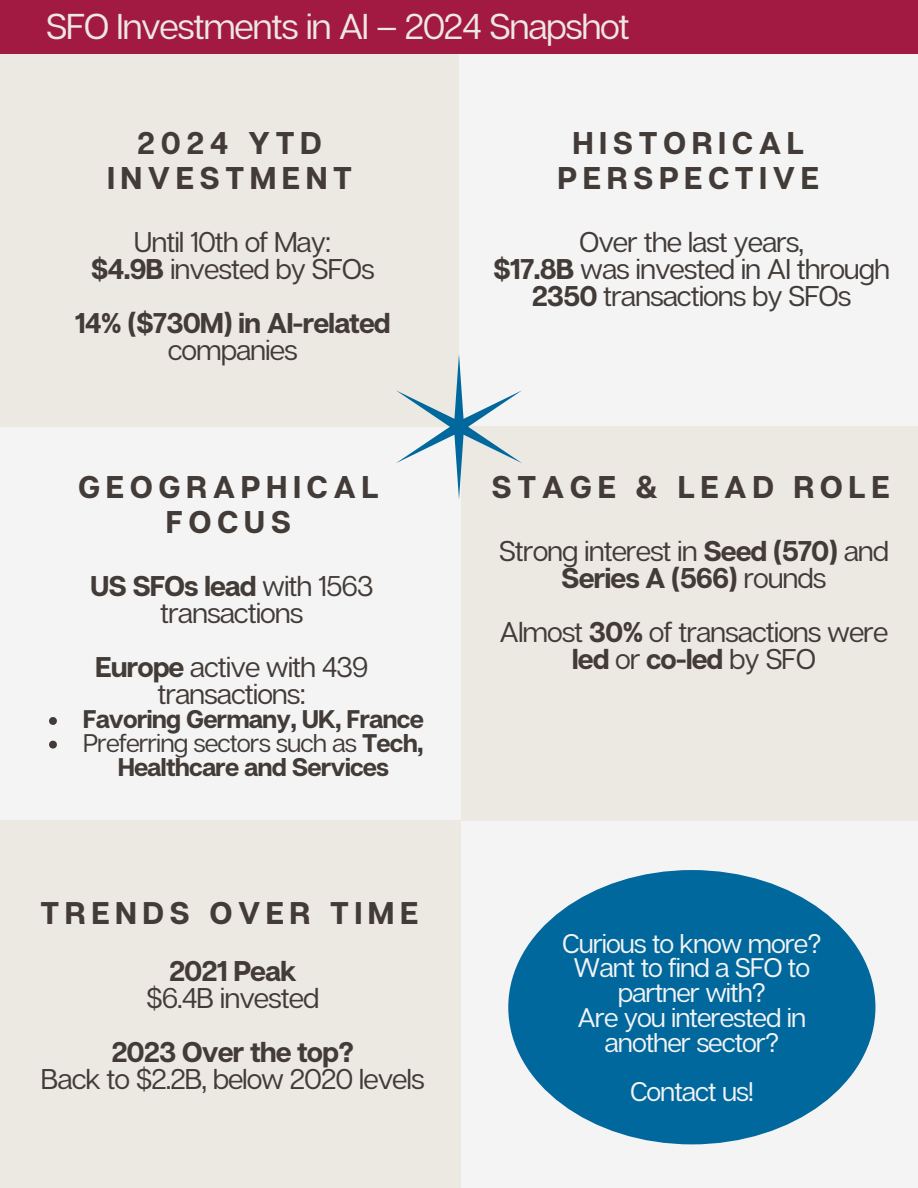
<style>
.page{position:relative;width:918px;height:1188px;background:#f4f4f4}
.page>*{position:absolute;margin:0;border:0;box-sizing:border-box;transform-origin:0 0}
.t1{font:35.85px "Articulat CF";letter-spacing:-.04em;color:#ece8e2}
.t2{font:700 31.35px/34.8px "Articulat CF";letter-spacing:.175em;color:#423b38;text-align:center}
.t3{font:28.5px/27px "Articulat CF";letter-spacing:-.04em;color:#423b38;text-align:center}
.t4{font:700 28.5px/27px "Articulat CF";letter-spacing:-.04em;color:#423b38;text-align:center}
.t5{font:26.85px/24.8px "Articulat CF";letter-spacing:-.04em;color:#f4f4f4;text-align:center}
.t6{font:700 25.5px/23.7px "Articulat CF";letter-spacing:-.04em;color:#423b38;text-align:center}
.s1{font-weight:700}
.s2{font-weight:400}
</style>
<div class="page">
<div style="left:0;top:6px;width:459px;height:421px;background:#ece8e2"></div>
<div style="left:0;top:0;width:918px;height:54px;background:#a21942"></div>
<div style="left:0;top:821px;width:461px;height:367px;background:#ece8e2"></div>
<svg style="left:49px;top:717px;width:8px;height:8px"></svg>
<svg style="left:49px;top:741px;width:8px;height:8px"></svg>
<div style="left:461px;top:427px;width:457px;height:394px;background:#ece8e2"></div>
<svg style="left:396px;top:354px;width:126px;height:145px"></svg>
<svg style="left:508px;top:870px;width:367px;height:274px;fill:#00689d"></svg>
<h1 class="t1" style="left:46px;top:4px;width:586px">SFO Investments in AI – 2024 Snapshot</h1>
<h2 class="t2" style="left:107px;top:125px;width:246px">2024 YTD<br>INVESTMENT</h2>
<h3 class="t3" style="left:91px;top:228px;width:286px">Until 10th of May:<br><span class="s1">$4.9B</span> invested by SFOs</h3>
<h3 class="t4" style="left:75px;top:309px;width:318px">14% ($730M) in AI-related <span class="s2">companies</span></h3>
<p class="t2" style="left:78px;top:468px;width:302px">GEOGRAPHICAL<br>FOCUS</p>
<h2 class="t3" style="left:90px;top:571px;width:285px"><span class="s1">US SFOs lead</span> with 1563 transactions</h2>
<h3 class="t3" style="left:95px;top:652px;width:275px"><span class="s1">Europe</span> active with 439 transactions:</h3>
<h3 class="t6" style="left:83px;top:707px;width:343px">Favoring Germany, UK, France</h3>
<h2 class="t6" style="left:83px;top:730px;width:342px"><span class="s2">Preferring sectors such as</span> Tech,<br>Healthcare and Services</h2>
<p class="t2" style="left:41px;top:895px;width:379px">TRENDS OVER TIME</p>
<h2 class="t3" style="left:146px;top:957px;width:175px"><span class="s1">2021 Peak </span>$6.4B invested</h2>
<h3 class="t3" style="left:41px;top:1038px;width:385px"><span class="s1">2023 Over the top?<br></span>Back to $2.2B, below 2020 levels</h3>
<h2 class="t2" style="left:558px;top:125px;width:263px">HISTORICAL<br>PERSPECTIVE</h2>
<h3 class="t3" style="left:493px;top:228px;width:399px">Over the last years,<br><span class="s1">$17.8B</span> was invested in AI through<br><span class="s1">2350</span> transactions by SFOs</h3>
<h3 class="t2" style="left:492px;top:468px;width:400px">STAGE &amp; LEAD ROLE</h3>
<h3 class="t3" style="left:499px;top:536px;width:392px">Strong interest in <span class="s1">Seed (570)</span> and<br><span class="s1">Series A (566)</span> rounds</h3>
<p class="t3" style="left:500px;top:617px;width:390px">Almost <span class="s1">30%</span> of transactions were <span class="s1">led</span> or <span class="s1">co-led</span> by SFO</p>
<h3 class="t5" style="left:562px;top:930px;width:261px">Curious to know more?</h3>
<p class="t5" style="left:574px;top:955px;width:238px">Want to find a SFO to partner with?</p>
<p class="t5" style="left:577px;top:1004px;width:230px">Are you interested in another sector?</p>
<p class="t5" style="left:630px;top:1079px;width:125px">Contact us!</p>
</div>
